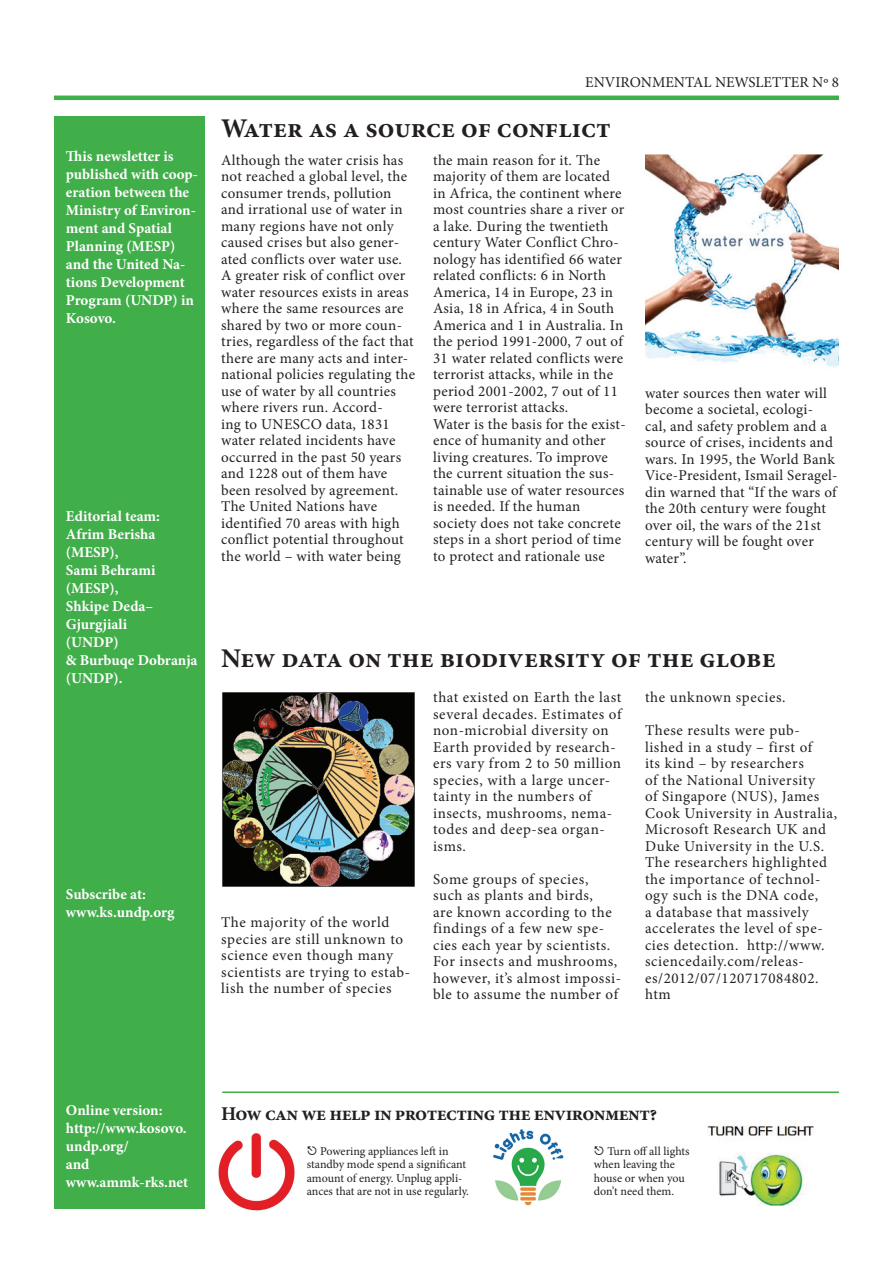
<style>
.page{position:relative;width:893px;height:1263px;background:#fff}
.page>*{position:absolute;margin:0;border:0;box-sizing:border-box;transform-origin:0 0}
.t1{font:700 27px "Minion Pro";color:#231f20}
.t2{font:700 19.5px "Minion Pro";letter-spacing:-.03em;color:#231f20}
.t3{font:15px/16.5px "Minion Pro";letter-spacing:.02em;color:#231f20}
.t4{font:15px/16.5px "Minion Pro";letter-spacing:.04em;color:#231f20}
.t5{font:700 15px/18px "Minion Pro";color:#fff}
.t6{font:15px "Minion Pro";color:#231f20}
.t7{font:12px/13.5px "Minion Pro";letter-spacing:-.005em;color:#231f20;text-align:center}
</style>
<div class="page">
<div style="left:54px;top:117px;width:150px;height:1092px;background:#40ae49"></div>
<hr style="left:54px;top:96px;width:785px;height:4px;background:#40ae49">
<hr style="left:222px;top:1091px;width:617px;height:2px;background:#40ae49">
<img style="left:222px;top:692px;width:193px;height:195px">
<img style="left:645px;top:154px;width:194px;height:214px">
<img style="left:218px;top:1133px;width:77px;height:78px">
<img style="left:493px;top:1129px;width:71px;height:77px">
<img style="left:707px;top:1120px;width:107px;height:85px">
<p class="t5" style="left:66px;top:147px;width:133px">This newsletter is published with coop&shy;eration between the<br>Ministry of Environ&shy;ment and Spatial<br>Planning (MESP) and the United Na&shy;tions Development<br>Program (UNDP) in<br>Kosovo.</p>
<p class="t5" style="left:66px;top:507px;width:133px">Editorial team:<br>Afrim Berisha (MESP),<br>Sami Behrami (MESP),<br>Shkipe Deda–<br>Gjurgjiali<br>(UNDP)<br>&amp; Burbuqe Dobranja (UNDP).</p>
<p class="t5" style="left:66px;top:885px;width:110px">Subscribe at: www.ks.undp.org</p>
<p class="t6" style="left:585px;top:72px;width:255px">ENVIRONMENTAL NEWSLETTER Nº 8</p>
<h1 class="t1" style="left:221px;top:109px;width:391px">Water as a source of conflict</h1>
<p class="t3" style="left:221px;top:152px;width:195px">Although the water crisis has not reached a global level, the consumer trends, pollution and irrational use of water in many regions have not only caused crises but also gener&shy;ated conflicts over water use.<br>A greater risk of conflict over water resources exists in areas where the same resources are shared by two or more coun&shy;tries, regardless of the fact that there are many acts and inter&shy;national policies regulating the use of water by all countries where rivers run. Accord-<br>ing to UNESCO data, 1831 water related incidents have occurred in the past 50 years and 1228 out of them have been resolved by agreement.<br>The United Nations have identified 70 areas with high conflict potential throughout the world – with water being</p>
<p class="t3" style="left:433px;top:152px;width:194px">the main reason for it. The majority of them are located in Africa, the continent where most countries share a river or a lake. During the twentieth century Water Conflict Chro&shy;nology has identified 66 water related conflicts: 6 in North<br>America, 14 in Europe, 23 in<br>Asia, 18 in Africa, 4 in South<br>America and 1 in Australia. In the period 1991-2000, 7 out of<br>31 water related conflicts were terrorist attacks, while in the period 2001-2002, 7 out of 11 were terrorist attacks.<br>Water is the basis for the exist&shy;ence of humanity and other living creatures. To improve the current situation the sus&shy;tainable use of water resources is needed. If the human society does not take concrete steps in a short period of time to protect and rationale use</p>
<p class="t3" style="left:645px;top:385px;width:194px">water sources then water will become a societal, ecologi&shy;cal, and safety problem and a source of crises, incidents and wars. In 1995, the World Bank<br>Vice-President, Ismail Seragel&shy;din warned that “If the wars of the 20th century were fought over oil, the wars of the 21st century will be fought over water”.</p>
<h1 class="t1" style="left:221px;top:639px;width:556px">New data on the biodiversity of the globe</h1>
<p class="t4" style="left:221px;top:914px;width:190px">The majority of the world species are still unknown to science even though many scientists are trying to estab&shy;lish the number of species</p>
<p class="t4" style="left:433px;top:689px;width:190px">that existed on Earth the last several decades. Estimates of non-microbial diversity on<br>Earth provided by research&shy;ers vary from 2 to 50 million species, with a large uncer&shy;tainty in the numbers of insects, mushrooms, nema&shy;todes and deep-sea organ&shy;isms.</p>
<p class="t3" style="left:433px;top:871px;width:189px">Some groups of species, such as plants and birds,<br>are known according to the findings of a few new spe&shy;cies each year by scientists.<br>For insects and mushrooms, however, it’s almost impossi&shy;ble to assume the number of</p>
<p class="t4" style="left:645px;top:689px;width:142px">the unknown species.</p>
<p class="t4" style="left:645px;top:722px;width:194px">These results were pub&shy;lished in a study – first of<br>its kind – by researchers<br>of the National University<br>of Singapore (NUS), James<br>Cook University in Australia,<br>Microsoft Research UK and<br>Duke University in the U.S.<br>The researchers highlighted the importance of technol&shy;ogy such is the DNA code,<br>a database that massively accelerates the level of spe&shy;cies detection. http://www. sciencedaily.com/releas&shy;es/2012/07/120717084802. htm</p>
<p class="t5" style="left:66px;top:1101px;width:124px">Online version: http://www.kosovo. undp.org/<br>and www.ammk-rks.net</p>
<h2 class="t2" style="left:221px;top:1100px;width:437px">How can we help in protecting the environment?</h2>
<p class="t7" style="left:307px;top:1144px;width:164px">Powering appliances left in standby mode spend a significant amount of energy. Unplug appli&shy;ances that are not in use regularly.</p>
<p class="t7" style="left:594px;top:1144px;width:97px;text-align:left;text-indent:13px">Turn off all lights when leaving the house or when you don’t need them.</p>
</div>
